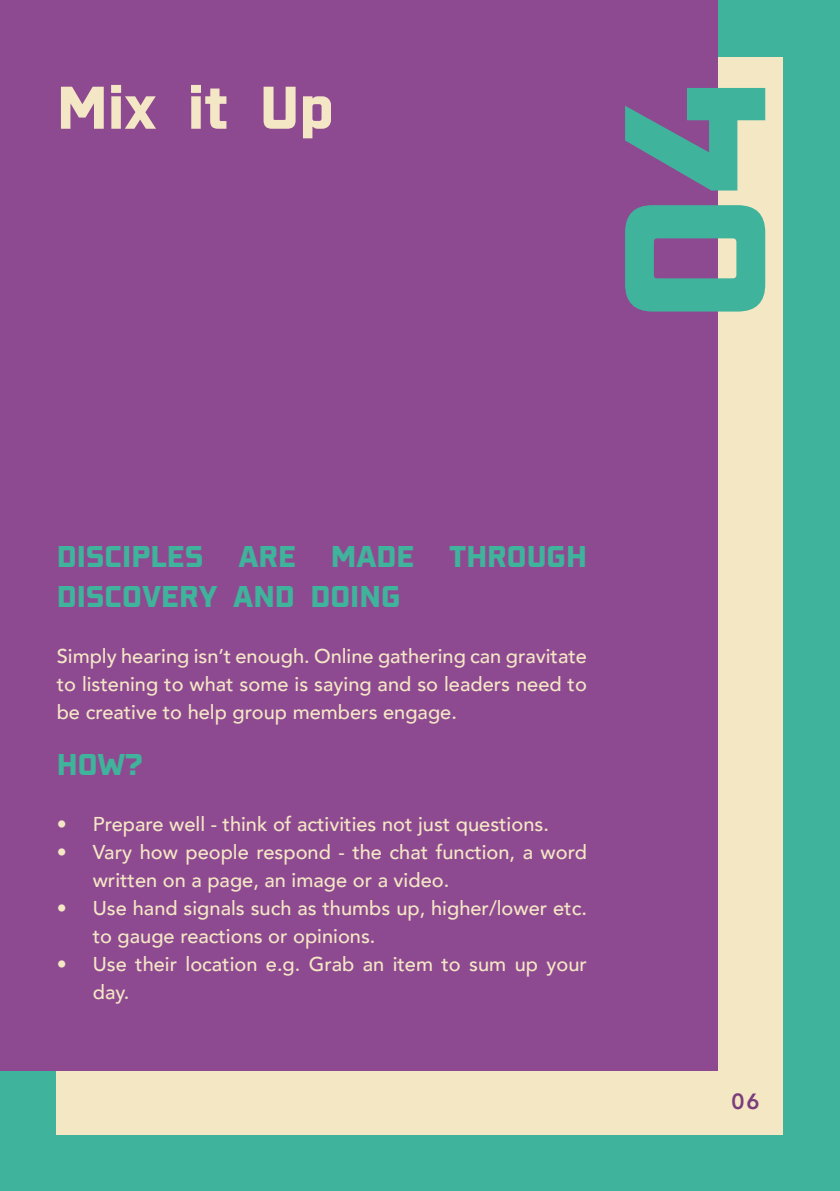
<style>
.page{position:relative;width:840px;height:1191px;background:#fff}
.page>*{position:absolute;margin:0;border:0;box-sizing:border-box;transform-origin:0 0}
.t1{font:200px "Konkretika Black WIP";color:#3fb39b}
.t2{font:60px "Konkretika Black WIP";color:#f4e7c6}
.t3{font:30px/40px "Konkretika Black WIP";color:#3fb39b}
.t4{font:800 22px "Avenir";color:#7b3d7c}
.t5{font:500 20px/28px "Avenir";color:#f4e7c6}
</style>
<div class="page">
<div style="left:0;top:0;width:839px;height:1191px;background:#3fb39b"></div>
<div style="left:57px;top:57px;width:725px;height:1077px;background:#f4e7c4"></div>
<div style="left:0;top:0;width:716px;height:1070px;background:#8e4a90"></div>
<h2 class="t2" style="left:57px;top:72px;width:279px">Mix it Up</h2>
<h1 class="t1" style="left:575px;top:323px;width:246px;rotate:-90deg">04</h1>
<h3 class="t3" style="left:57px;top:535px;width:531px">DISCIPLES ARE MADE THROUGH<br>DISCOVERY AND DOING</h3>
<p class="t5" style="left:57px;top:640px;width:531px;text-align:justify">Simply hearing isn’t enough. Online gathering can gravitate to listening to what some is saying and so leaders need to be creative to help group members engage.</p>
<h3 class="t3" style="left:57px;top:743px;width:87px">HOW?</h3>
<p class="t5" style="left:57px;top:808px;width:493px">• Prepare well - think of activities not just questions.</p>
<p class="t5" style="left:93px;top:836px;width:495px;text-indent:-36px">• Vary how people respond - the chat function, a word written on a page, an image or a video.</p>
<p class="t5" style="left:93px;top:892px;width:495px;text-indent:-36px">• Use hand signals such as thumbs up, higher/lower etc. to gauge reactions or opinions.</p>
<p class="t5" style="left:93px;top:948px;width:495px;text-indent:-36px">• Use their location e.g. Grab an item to sum up your day.</p>
<p class="t4" style="left:731px;top:1084px;width:30px">06</p>
</div>
